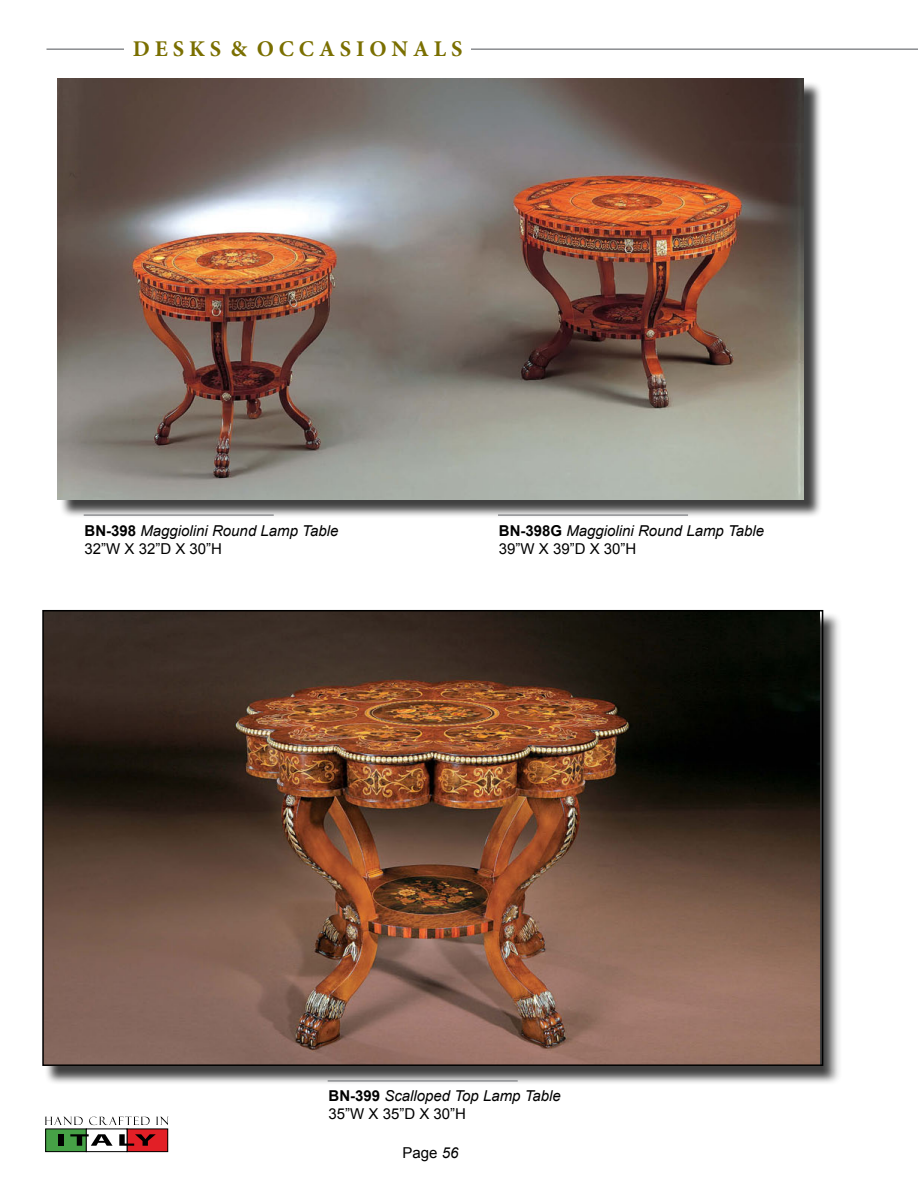
<style>
.page{position:relative;width:918px;height:1188px;background:#fff}
.page>*{position:absolute;margin:0;border:0;box-sizing:border-box;transform-origin:0 0}
.t1{font:700 22.5px "Minion Pro";color:#7a6f00}
.t2{font:italic 15px "Arial";color:#000}
.t3{font:15px "Arial";color:#000}
.s1{font-weight:700;font-style:normal}
.s2{font-style:italic}
</style>
<div class="page">
<hr style="left:46px;top:48px;width:872px;height:2px;background:#8a8c8f">
<div style="left:125px;top:37px;width:346px;height:23px;background:#fff"></div>
<div style="left:46px;top:1129px;width:40px;height:23px;background:#46a146"></div>
<div style="left:45px;top:1128px;width:42px;height:24px;border:1px solid #000"></div>
<div style="left:127px;top:1129px;width:41px;height:23px;background:#e21f26"></div>
<div style="left:127px;top:1128px;width:41px;height:24px;border:1px solid #000"></div>
<div style="left:86px;top:1128px;width:41px;height:24px;border:1px solid #000"></div>
<svg style="left:45px;top:1117px;width:38px;height:8px"></svg>
<svg style="left:89px;top:1116px;width:61px;height:9px"></svg>
<svg style="left:156px;top:1117px;width:12px;height:8px"></svg>
<div style="left:59px;top:1134px;width:5px;height:12px;background:#000"></div>
<svg style="left:70px;top:1134px;width:43px;height:12px"></svg>
<svg style="left:119px;top:1134px;width:37px;height:12px"></svg>
<div style="left:59px;top:81px;width:763px;height:437px;background:#000;opacity:.75"></div>
<img style="left:57px;top:79px;width:747px;height:421px">
<div style="left:45px;top:612px;width:797px;height:473px;background:#000;opacity:.75"></div>
<img style="left:45px;top:613px;width:774px;height:450px">
<div style="left:42px;top:610px;width:781px;height:456px;border:2px solid #000"></div>
<hr style="left:84px;top:514px;width:190px;height:2px;background:#8d8f92">
<hr style="left:498px;top:514px;width:190px;height:2px;background:#8d8f92">
<hr style="left:328px;top:1080px;width:190px;height:2px;background:#8d8f92">
<h1 class="t1" style="left:133px;top:33px;width:331px">D E S K S &amp; O C C A S I O N A L S</h1>
<p class="t2" style="left:85px;top:521px;width:255px"><span class="s1">BN-398</span> Maggiolini Round Lamp Table</p>
<p class="t3" style="left:85px;top:538px;width:139px">32”W X 32”D X 30”H</p>
<p class="t2" style="left:499px;top:521px;width:267px"><span class="s1">BN-398G</span> Maggiolini Round Lamp Table</p>
<p class="t3" style="left:499px;top:538px;width:139px">39”W X 39”D X 30”H</p>
<p class="t2" style="left:329px;top:1086px;width:234px"><span class="s1">BN-399</span> Scalloped Top Lamp Table</p>
<p class="t3" style="left:329px;top:1104px;width:139px">35”W X 35”D X 30”H</p>
<p class="t3" style="left:403px;top:1143px;width:57px">Page <span class="s2">56</span></p>
</div>
